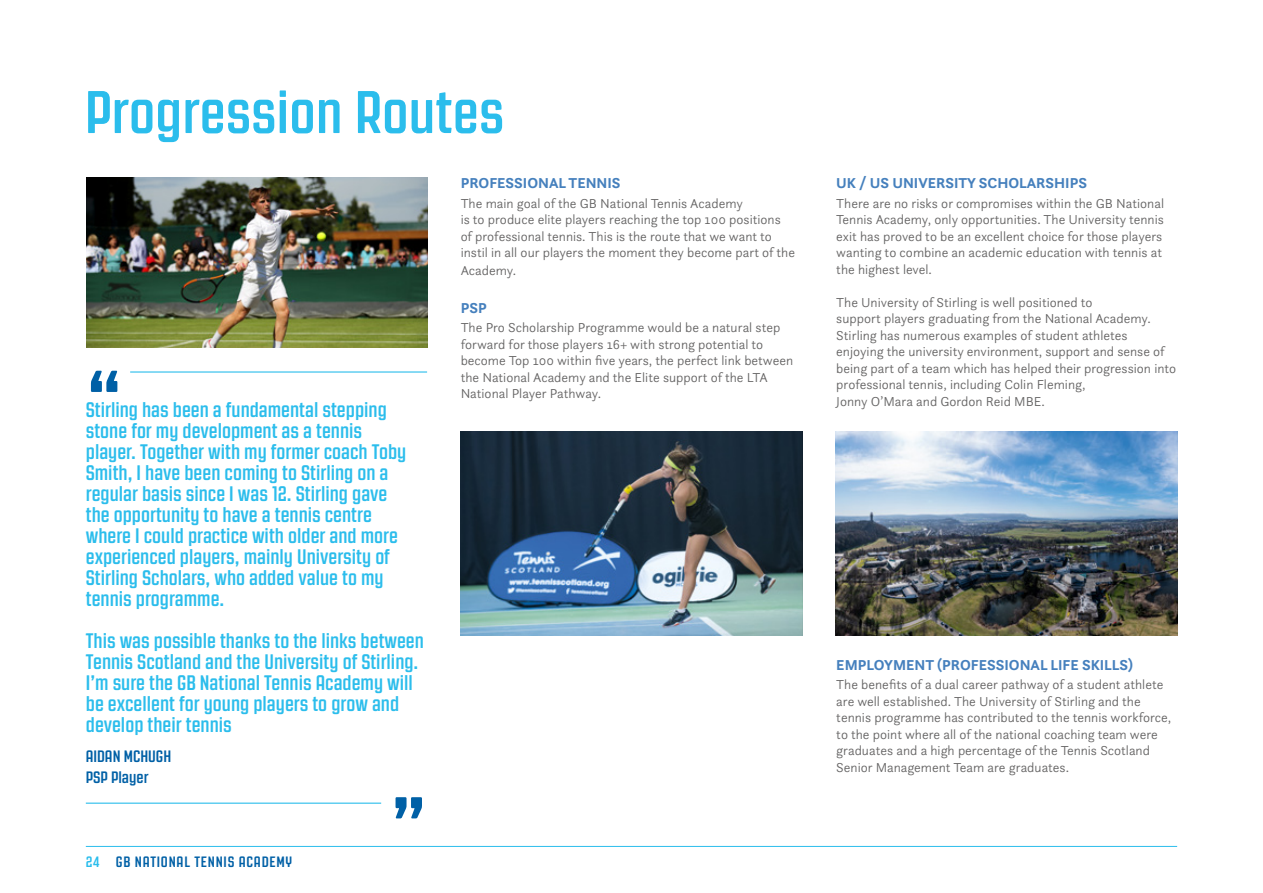
<style>
.page{position:relative;width:1263px;height:893px;background:#fff}
.page>*{position:absolute;margin:0;border:0;box-sizing:border-box;transform-origin:0 0}
.t1{font:700 86.4px "Revolution Gothic";color:#0060a6}
.t2{font:700 60px "Revolution Gothic";color:#2bbdec}
.t3{font:700 21px/21px "Revolution Gothic";color:#2bbdec}
.t4{font:700 16.5px/21px "Revolution Gothic";color:#0060a6}
.t5{font:700 15px "Questa Sans";color:#4580bd}
.t6{font:700 15px "Revolution Gothic";letter-spacing:.05em;color:#0060a6}
.t7{font:300 13.5px/16.5px "Questa Sans";color:#646363}
.s1{color:#2bbdec}
</style>
<div class="page">
<hr style="left:86px;top:846px;width:1091px;height:1px;background:#2bbdec">
<img style="left:86px;top:177px;width:341px;height:171px">
<img style="left:461px;top:431px;width:341px;height:204px">
<img style="left:835px;top:431px;width:342px;height:204px">
<hr style="left:130px;top:371px;width:297px;height:2px;background:#2bbdec">
<hr style="left:86px;top:803px;width:295px;height:1px;background:#2bbdec">
<svg style="left:1165px;top:548px;width:13px;height:299px"></svg>
<h2 class="t2" style="left:85px;top:80px;width:421px">Progression Routes</h2>
<h1 class="t1" style="left:86px;top:355px;width:37px">“</h1>
<p class="t3" style="left:86px;top:400px;width:322px">Stirling has been a fundamental stepping stone for my development as a tennis player. Together with my former coach Toby Smith, I have been coming to Stirling on a regular basis since I was 12. Stirling gave the opportunity to have a tennis centre where I could practice with older and more experienced players, mainly University of Stirling Scholars, who added value to my tennis programme.</p>
<h3 class="t3" style="left:86px;top:631px;width:340px">This was possible thanks to the links between Tennis Scotland and the University of Stirling.<br>I’m sure the GB National Tennis Academy will be excellent for young players to grow and develop their tennis</h3>
<p class="t4" style="left:86px;top:746px;width:87px">AIDAN MCHUGH<br>PSP Player</p>
<p class="t6" style="left:86px;top:854px;width:208px"><span class="s1">24</span> GB NATIONAL TENNIS ACADEMY</p>
<h1 class="t1" style="left:427px;top:834px;width:37px;rotate:-180deg">“</h1>
<p class="t5" style="left:461px;top:174px;width:161px">PROFESSIONAL TENNIS</p>
<p class="t7" style="left:461px;top:195px;width:336px">The main goal of the GB National Tennis Academy<br>is to produce elite players reaching the top 100 positions of professional tennis. This is the route that we want to instil in all our players the moment they become part of the</p>
<p class="t7" style="left:461px;top:262px;width:57px">Academy.</p>
<p class="t5" style="left:461px;top:298px;width:28px">PSP</p>
<p class="t7" style="left:461px;top:319px;width:334px">The Pro Scholarship Programme would be a natural step forward for those players 16+ with strong potential to become Top 100 within five years, the perfect link between the National Academy and the Elite support of the LTA National Player Pathway.</p>
<p class="t5" style="left:836px;top:174px;width:252px">UK / US UNIVERSITY SCHOLARSHIPS</p>
<p class="t7" style="left:836px;top:195px;width:329px">There are no risks or compromises within the GB National Tennis Academy, only opportunities. The University tennis exit has proved to be an excellent choice for those players wanting to combine an academic education with tennis at the highest level.</p>
<p class="t7" style="left:836px;top:294px;width:341px">The University of Stirling is well positioned to<br>support players graduating from the National Academy.<br>Stirling has numerous examples of student athletes enjoying the university environment, support and sense of being part of a team which has helped their progression into professional tennis, including Colin Fleming,<br>Jonny O’Mara and Gordon Reid MBE.</p>
<p class="t5" style="left:836px;top:655px;width:298px">EMPLOYMENT (PROFESSIONAL LIFE SKILLS)</p>
<p class="t7" style="left:836px;top:676px;width:336px">The benefits of a dual career pathway of a student athlete are well established. The University of Stirling and the tennis programme has contributed to the tennis workforce, to the point where all of the national coaching team were graduates and a high percentage of the Tennis Scotland Senior Management Team are graduates.</p>
</div>
